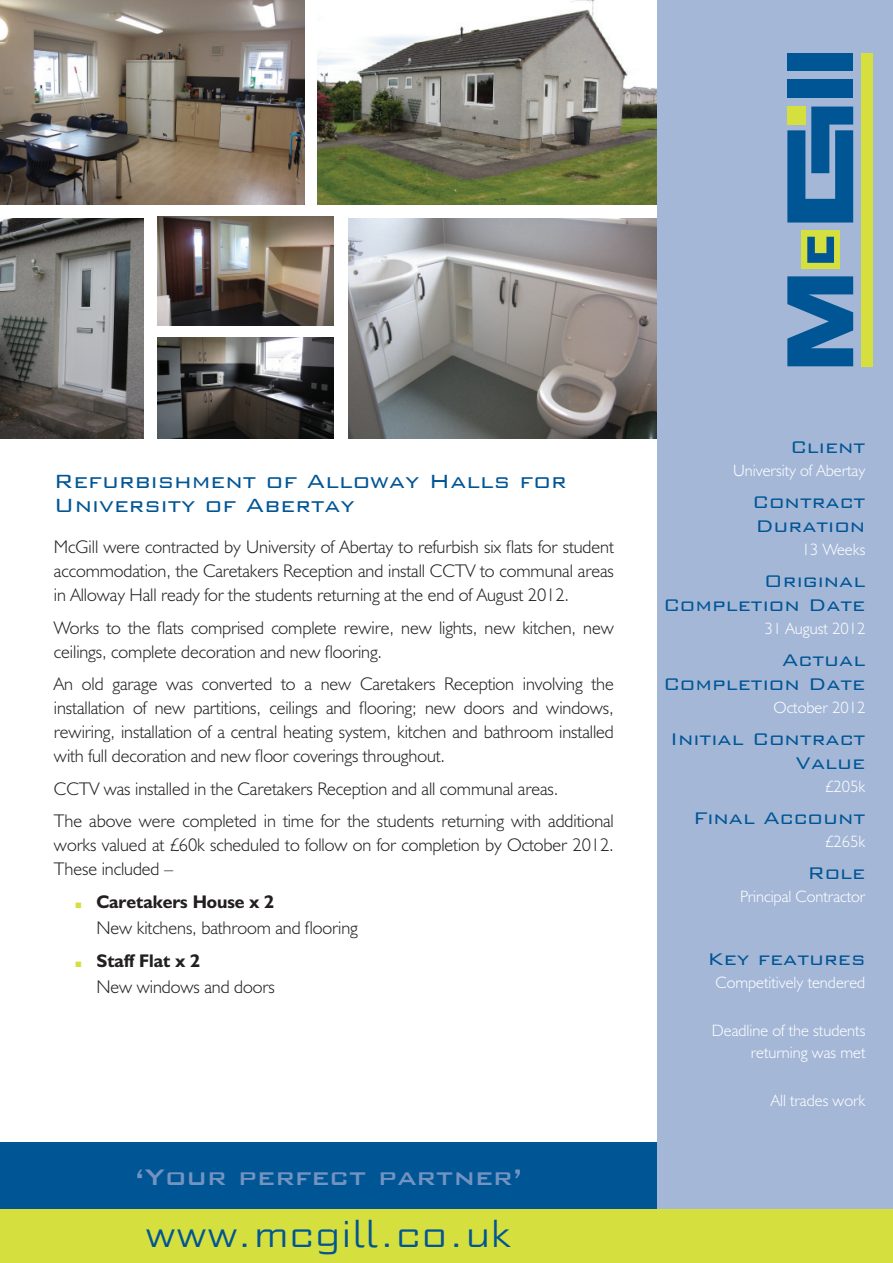
<style>
.page{position:relative;width:893px;height:1263px;background:#fff}
.page>*{position:absolute;margin:0;border:0;box-sizing:border-box;transform-origin:0 0}
.t1{font:300 36.3px "Morris Sans Com";color:#005594}
.t2{font:500 30px "Bank Gothic";color:#7393c1}
.t3{font:300 25.5px/24px "Bank Gothic";color:#005595}
.t4{font:300 22.5px/24px "Bank Gothic";color:#005595;text-align:right}
.t5{font:300 18.3px/24px "Humanist 521 BT";letter-spacing:-.005em;color:#231f20}
.t6{font:700 18.3px "Humanist 521 BT";letter-spacing:-.005em;color:#231f20}
.t7{font:300 16.5px/22.5px "Humanist 521 BT";color:#fff;text-align:right}
</style>
<div class="page">
<img style="left:349px;top:218px;width:308px;height:220px">
<img style="left:317px;top:0;width:340px;height:204px">
<img style="left:157px;top:338px;width:176px;height:100px">
<div style="left:0;top:1142px;width:663px;height:67px;background:#005595"></div>
<div style="left:657px;top:0;width:236px;height:1263px;background:#a4b7d7"></div>
<div style="left:0;top:1209px;width:893px;height:54px;background:#d5df3e"></div>
<div style="left:862px;top:53px;width:11px;height:313px;background:#d5df3e"></div>
<div style="left:801px;top:231px;width:39px;height:38px;background:#d5df3e"></div>
<div style="left:787px;top:80px;width:66px;height:18px;background:#005595"></div>
<div style="left:787px;top:53px;width:66px;height:18px;background:#005595"></div>
<svg style="left:787px;top:276px;width:66px;height:90px"></svg>
<svg style="left:807px;top:237px;width:27px;height:26px"></svg>
<svg style="left:787px;top:107px;width:66px;height:116px"></svg>
<img style="left:0;top:0;width:304px;height:204px">
<img style="left:157px;top:217px;width:176px;height:108px">
<img style="left:0;top:219px;width:143px;height:219px">
<h3 class="t3" style="left:54px;top:469px;width:514px">Refurbishment of Alloway Halls for<br>University of Abertay</h3>
<p class="t5" style="left:54px;top:537px;width:561px;text-align:justify">McGill were contracted by University of Abertay to refurbish six flats for student accommodation, the Caretakers Reception and install CCTV to communal areas in Alloway Hall ready for the students returning at the end of August 2012.</p>
<p class="t5" style="left:54px;top:618px;width:561px">Works to the flats comprised complete rewire, new lights, new kitchen, new ceilings, complete decoration and new flooring.</p>
<p class="t5" style="left:54px;top:674px;width:561px;text-align:justify">An old garage was converted to a new Caretakers Reception involving the installation of new partitions, ceilings and flooring; new doors and windows, rewiring, installation of a central heating system, kitchen and bathroom installed with full decoration and new floor coverings throughout.</p>
<p class="t5" style="left:54px;top:774px;width:561px;line-height:32.5px">CCTV was installed in the Caretakers Reception and all communal areas.<br>The above were completed in time for the students returning with additional</p>
<p class="t5" style="left:54px;top:835px;width:561px">works valued at £60k scheduled to follow on for completion by October 2012.<br>These included –</p>
<p class="t6" style="left:96px;top:895px;width:179px">Caretakers House x 2</p>
<p class="t5" style="left:96px;top:918px;width:263px">New kitchens, bathroom and flooring</p>
<p class="t6" style="left:96px;top:953px;width:105px">Staff Flat x 2</p>
<p class="t5" style="left:96px;top:976px;width:180px">New windows and doors</p>
<h2 class="t2" style="left:135px;top:1161px;width:389px">‘Your perfect partner’</h2>
<h1 class="t1" style="left:145px;top:1219px;width:367px">www.mcgill.co.uk</h1>
<p class="t4" style="left:790px;top:435px;width:77px">Client</p>
<p class="t7" style="left:733px;top:461px;width:134px">University of Abertay</p>
<p class="t4" style="left:752px;top:490px;width:115px;text-align:left">Contract<br>Duration</p>
<p class="t7" style="left:802px;top:540px;width:65px">13 Weeks</p>
<p class="t4" style="left:663px;top:569px;width:204px">Original<br>Completion Date</p>
<p class="t7" style="left:765px;top:619px;width:102px">31 August 2012</p>
<p class="t4" style="left:663px;top:648px;width:204px">Actual<br>Completion Date</p>
<p class="t7" style="left:773px;top:698px;width:93px">October 2012</p>
<p class="t4" style="left:670px;top:727px;width:197px">Initial Contract<br>Value</p>
<p class="t7" style="left:825px;top:777px;width:42px">£205k</p>
<p class="t4" style="left:693px;top:806px;width:174px">Final Account</p>
<p class="t7" style="left:825px;top:832px;width:42px">£265k</p>
<p class="t4" style="left:807px;top:861px;width:59px">Role</p>
<p class="t7" style="left:740px;top:887px;width:127px">Principal Contractor</p>
<p class="t4" style="left:707px;top:947px;width:159px">Key features</p>
<p class="t7" style="left:715px;top:973px;width:151px">Competitively tendered</p>
<p class="t7" style="left:712px;top:1021px;width:155px">Deadline of the students returning was met</p>
<p class="t7" style="left:771px;top:1091px;width:96px">All trades work</p>
</div>
